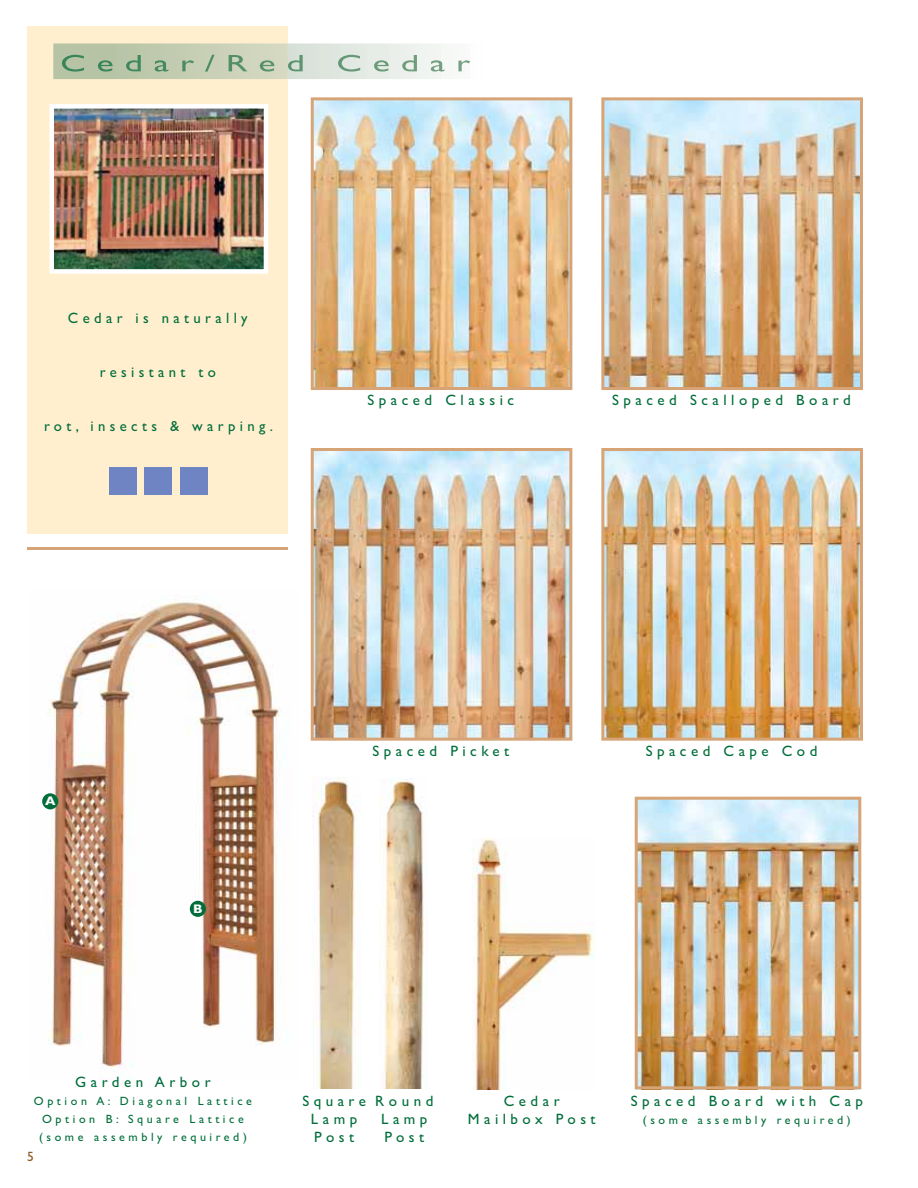
<style>
.page{position:relative;width:918px;height:1188px;background:#fff}
.page>*{position:absolute;margin:0;border:0;box-sizing:border-box;transform-origin:0 0}
.t1{font:15px/18px "Gill Sans";letter-spacing:.3em;color:#006e3a;text-align:center}
.t2{font:13.5px "Gill Sans";color:#925822}
.t3{font:700 12.45px "Gill Sans";color:#fff}
.t4{font:12px/18px "Gill Sans";letter-spacing:.3em;color:#006e3a;text-align:center}
</style>
<div class="page">
<img style="left:313px;top:777px;width:43px;height:311px">
<div style="left:27px;top:27px;width:261px;height:507px;background:#ffefcf"></div>
<hr style="left:27px;top:547px;width:261px;height:3px;background:#d6a476">
<img style="left:311px;top:448px;width:261px;height:293px">
<img style="left:601px;top:448px;width:262px;height:293px">
<svg style="left:311px;top:97px;width:261px;height:293px;background:#d8c5a7"></svg>
<svg style="left:601px;top:97px;width:262px;height:293px;background:#d2c0a7"></svg>
<img style="left:635px;top:797px;width:226px;height:292px">
<img style="left:380px;top:778px;width:44px;height:310px">
<img style="left:42px;top:599px;width:240px;height:469px">
<div style="left:42px;top:793px;width:16px;height:16px;background:#006e3a;border-radius:50%"></div>
<div style="left:190px;top:901px;width:16px;height:16px;background:#006e3a;border-radius:50%"></div>
<img style="left:472px;top:838px;width:122px;height:251px">
<svg style="left:53px;top:43px;width:418px;height:36px;background:#c8d4c1"></svg>
<div style="left:144px;top:467px;width:28px;height:28px;background:#6f84c2"></div>
<div style="left:109px;top:467px;width:27px;height:28px;background:#6f84c2"></div>
<div style="left:180px;top:467px;width:27px;height:28px;background:#6f84c2"></div>
<img style="left:49px;top:104px;width:219px;height:170px">
<p class="t1" style="left:68px;top:310px;width:181px">Cedar is naturally</p>
<p class="t1" style="left:100px;top:364px;width:118px">resistant to</p>
<p class="t1" style="left:44px;top:418px;width:231px">rot, insects &amp; warping.</p>
<p class="t1" style="left:368px;top:393px;width:148px">Spaced Classic</p>
<p class="t1" style="left:612px;top:393px;width:240px">Spaced Scalloped Board</p>
<p class="t3" style="left:45px;top:797px;width:12px">A</p>
<p class="t3" style="left:193px;top:904px;width:11px">B</p>
<p class="t1" style="left:373px;top:744px;width:138px">Spaced Picket</p>
<p class="t1" style="left:646px;top:744px;width:173px">Spaced Cape Cod</p>
<p class="t1" style="left:75px;top:1075px;width:137px">Garden Arbor</p>
<p class="t4" style="left:34px;top:1094px;width:220px">Option A: Diagonal Lattice<br>Option B: Square Lattice (some assembly required)</p>
<p class="t2" style="left:27px;top:1151px;width:8px">5</p>
<p class="t1" style="left:302px;top:1093px;width:65px">Square<br>Lamp<br>Post</p>
<p class="t1" style="left:375px;top:1093px;width:59px">Round<br>Lamp<br>Post</p>
<p class="t1" style="left:468px;top:1093px;width:129px">Cedar<br>Mailbox Post</p>
<p class="t1" style="left:631px;top:1093px;width:234px">Spaced Board with Cap</p>
<p class="t4" style="left:643px;top:1112px;width:209px">(some assembly required)</p>
</div>
